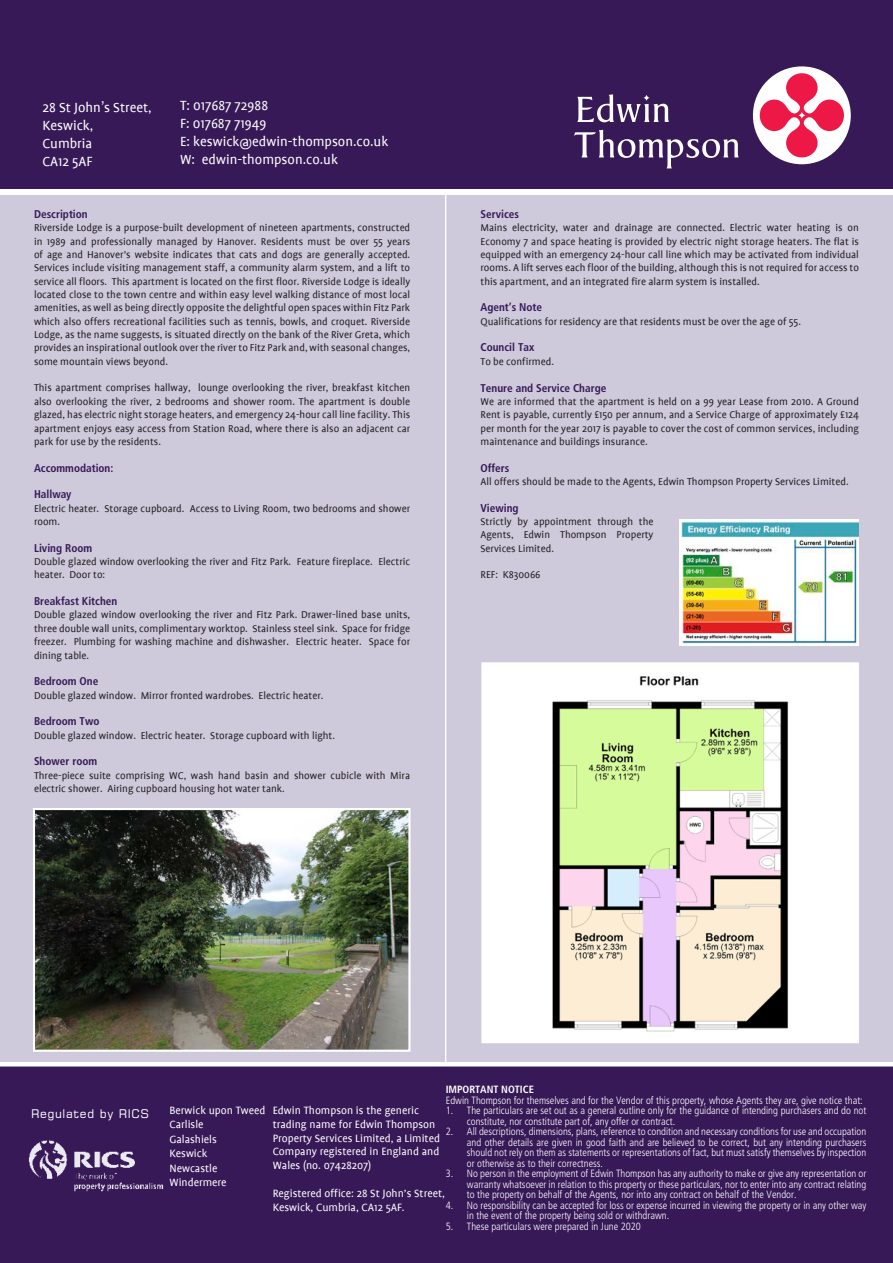
<style>
.page{position:relative;width:893px;height:1263px;background:#fff}
.page>*{position:absolute;margin:0;border:0;box-sizing:border-box;transform-origin:0 0}
.t1{font:15px/18px "Profile";color:#fff}
.t2{font:12px/14.4px "Profile";color:#fff}
.t3{font:12px "Square 721 BT";letter-spacing:.05em;color:#fff}
.t4{font:11.25px/13.4px "Profile";color:#231f20;text-align:justify}
.t5{font:700 condensed 11.25px "Frutiger";color:#371957}
.t6{font:300 condensed 10.5px/10.5px "Frutiger";color:#fff}
.t7{font:700 condensed 10.5px "Frutiger";color:#fff}
.s1{font-family:"Helvetica"}
</style>
<div class="page">
<div style="left:0;top:0;width:893px;height:189px;background:#371957"></div>
<div style="left:0;top:1066px;width:893px;height:197px;background:#371957"></div>
<div style="left:0;top:191px;width:893px;height:872px;background:#cec9db"></div>
<hr style="left:0;top:191px;width:893px;height:4px;background:#fff">
<div style="left:753px;top:66px;width:97px;height:98px;background:#fff;border-radius:50%"></div>
<svg style="left:760px;top:73px;width:84px;height:84px"></svg>
<svg style="left:574px;top:130px;width:165px;height:38px"></svg>
<svg style="left:577px;top:94px;width:92px;height:28px"></svg>
<hr style="left:445px;top:191px;width:1px;height:871px;background:#fff">
<hr style="left:0;top:1062px;width:893px;height:4px;background:#fff">
<img style="left:28px;top:1140px;width:136px;height:52px">
<img style="left:36px;top:811px;width:371px;height:238px">
<div style="left:33px;top:808px;width:377px;height:244px;border:2px solid #fff"></div>
<img style="left:484px;top:665px;width:372px;height:369px">
<div style="left:481px;top:662px;width:378px;height:381px;border:2px solid #fff"></div>
<img style="left:679px;top:519px;width:180px;height:126px">
<h1 class="t1" style="left:43px;top:99px;width:111px">28 St John<span class="s1">’</span>s Street,<br>Keswick,<br>Cumbria<br>CA12 5AF</h1>
<h1 class="t1" style="left:180px;top:97px;width:210px">T: 017687 72988<br>F: 017687 71949<br>E: keswick@edwin-thompson.co.uk<br>W: edwin-thompson.co.uk</h1>
<p class="t5" style="left:34px;top:207px;width:55px">Description</p>
<p class="t4" style="left:34px;top:221px;width:378px">Riverside Lodge is a purpose-built development of nineteen apartments, constructed in 1989 and professionally managed by Hanover. Residents must be over 55 years of age and Hanover’s website indicates that cats and dogs are generally accepted.<br>Services include visiting management staff, a community alarm system, and a lift to service all floors. This apartment is located on the first floor. Riverside Lodge is ideally located close to the town centre and within easy level walking distance of most local amenities, as well as being directly opposite the delightful open spaces within Fitz Park which also offers recreational facilities such as tennis, bowls, and croquet. Riverside Lodge, as the name suggests, is situated directly on the bank of the River Greta, which provides an inspirational outlook over the river to Fitz Park and, with seasonal changes, some mountain views beyond.</p>
<p class="t4" style="left:34px;top:381px;width:378px">This apartment comprises hallway, lounge overlooking the river, breakfast kitchen also overlooking the river, 2 bedrooms and shower room. The apartment is double glazed, has electric night storage heaters, and emergency 24-hour call line facility. This apartment enjoys easy access from Station Road, where there is also an adjacent car park for use by the residents.</p>
<p class="t5" style="left:34px;top:461px;width:81px">Accommodation:</p>
<p class="t5" style="left:34px;top:488px;width:39px">Hallway</p>
<p class="t4" style="left:34px;top:502px;width:378px">Electric heater. Storage cupboard. Access to Living Room, two bedrooms and shower room.</p>
<p class="t5" style="left:34px;top:541px;width:60px">Living Room</p>
<p class="t4" style="left:34px;top:555px;width:378px">Double glazed window overlooking the river and Fitz Park. Feature fireplace. Electric heater. Door to:</p>
<p class="t5" style="left:34px;top:594px;width:85px">Breakfast Kitchen</p>
<p class="t4" style="left:34px;top:608px;width:378px">Double glazed window overlooking the river and Fitz Park. Drawer-lined base units, three double wall units, complimentary worktop. Stainless steel sink. Space for fridge freezer. Plumbing for washing machine and dishwasher. Electric heater. Space for dining table.</p>
<p class="t5" style="left:34px;top:675px;width:66px">Bedroom One</p>
<p class="t4" style="left:34px;top:688px;width:291px">Double glazed window. Mirror fronted wardrobes. Electric heater.</p>
<p class="t5" style="left:34px;top:715px;width:67px">Bedroom Two</p>
<p class="t4" style="left:34px;top:729px;width:303px">Double glazed window. Electric heater. Storage cupboard with light.</p>
<p class="t5" style="left:34px;top:755px;width:65px">Shower room</p>
<p class="t4" style="left:34px;top:769px;width:378px">Three-piece suite comprising WC, wash hand basin and shower cubicle with Mira electric shower. Airing cupboard housing hot water tank.</p>
<p class="t5" style="left:480px;top:207px;width:40px">Services</p>
<p class="t4" style="left:480px;top:221px;width:380px">Mains electricity, water and drainage are connected. Electric water heating is on Economy 7 and space heating is provided by electric night storage heaters. The flat is equipped with an emergency 24-hour call line which may be activated from individual rooms. A lift serves each floor of the building, although this is not required for access to this apartment, and an integrated fire alarm system is installed.</p>
<p class="t5" style="left:480px;top:301px;width:63px">Agent’s Note</p>
<p class="t4" style="left:480px;top:315px;width:322px">Qualifications for residency are that residents must be over the age of 55.</p>
<p class="t5" style="left:480px;top:341px;width:55px">Council Tax</p>
<p class="t4" style="left:480px;top:355px;width:75px">To be confirmed.</p>
<p class="t5" style="left:480px;top:381px;width:127px">Tenure and Service Charge</p>
<p class="t4" style="left:480px;top:395px;width:380px">We are informed that the apartment is held on a 99 year Lease from 2010. A Ground Rent is payable, currently £150 per annum, and a Service Charge of approximately £124 per month for the year 2017 is payable to cover the cost of common services, including maintenance and buildings insurance.</p>
<p class="t5" style="left:480px;top:461px;width:30px">Offers</p>
<p class="t4" style="left:480px;top:475px;width:370px">All offers should be made to the Agents, Edwin Thompson Property Services Limited.</p>
<p class="t5" style="left:480px;top:501px;width:40px">Viewing</p>
<p class="t4" style="left:480px;top:515px;width:175px">Strictly by appointment through the Agents, Edwin Thompson Property Services Limited.</p>
<p class="t4" style="left:480px;top:568px;width:62px">REF: K830066</p>
<p class="t3" style="left:31px;top:1106px;width:119px">Regulated by RICS</p>
<p class="t7" style="left:446px;top:1083px;width:90px">IMPORTANT NOTICE</p>
<p class="t6" style="left:446px;top:1095px;width:419px">Edwin Thompson for themselves and for the Vendor of this property, whose Agents they are, give notice that:</p>
<p class="t6" style="left:467px;top:1105px;width:401px;text-indent:-21px">1. The particulars are set out as a general outline only for the guidance of intending purchasers and do not constitute, nor constitute part of, any offer or contract.</p>
<p class="t6" style="left:467px;top:1126px;width:401px;text-align:justify;text-indent:-21px">2. All descriptions, dimensions, plans, reference to condition and necessary conditions for use and occupation and other details are given in good faith and are believed to be correct, but any intending purchasers should not rely on them as statements or representations of fact, but must satisfy themselves by inspection or otherwise as to their correctness.</p>
<p class="t6" style="left:467px;top:1168px;width:401px;text-align:justify;text-indent:-21px">3. No person in the employment of Edwin Thompson has any authority to make or give any representation or warranty whatsoever in relation to this property or these particulars, nor to enter into any contract relating to the property on behalf of the Agents, nor into any contract on behalf of the Vendor.</p>
<p class="t6" style="left:467px;top:1200px;width:401px;text-indent:-21px">4. No responsibility can be accepted for loss or expense incurred in viewing the property or in any other way in the event of the property being sold or withdrawn.</p>
<p class="t6" style="left:446px;top:1221px;width:197px">5. These particulars were prepared in June 2020</p>
<p class="t2" style="left:169px;top:1103px;width:97px">Berwick upon Tweed<br>Carlisle<br>Galashiels<br>Keswick<br>Newcastle<br>Windermere</p>
<p class="t2" style="left:273px;top:1103px;width:169px;line-height:13.8px">Edwin Thompson is the generic trading name for Edwin Thompson<br>Property Services Limited, a Limited<br>Company registered in England and<br>Wales (no. 07428207)</p>
<p class="t2" style="left:273px;top:1186px;width:174px;line-height:13.8px">Registered office: 28 St John’s Street,<br>Keswick, Cumbria, CA12 5AF.</p>
</div>
